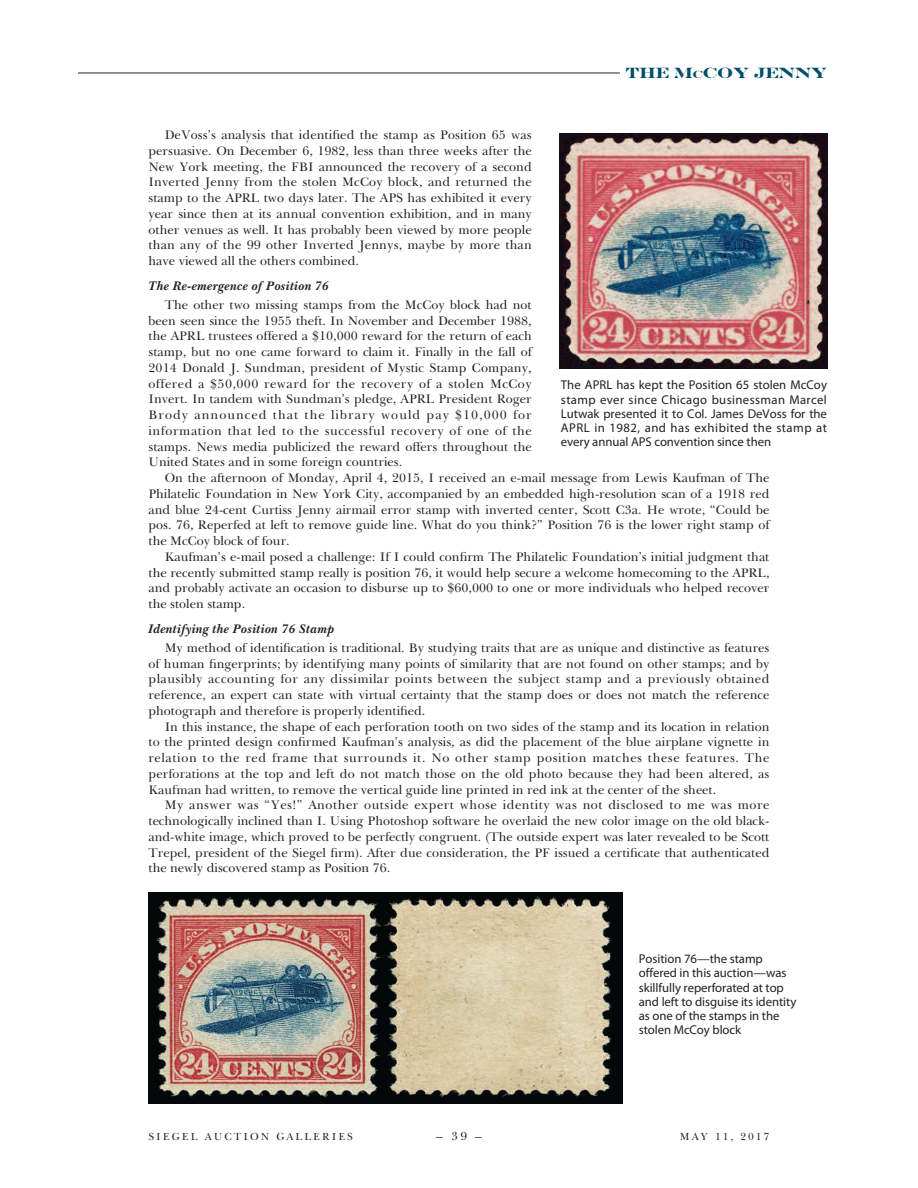
<style>
.page{position:relative;width:918px;height:1188px;background:#fff}
.page>*{position:absolute;margin:0;border:0;box-sizing:border-box;transform-origin:0 0}
.t1{font:700 15px "Engravers";letter-spacing:-.035em;color:#004e68}
.t2{font:12.75px/15.8px "Baskerville BT";color:#231f20;text-align:justify}
.t3{font:12.75px/14.2px "Myriad Pro";letter-spacing:-.005em;color:#231f20;text-align:justify}
.t4{font:italic 700 12.75px "Baskerville BT";color:#231f20}
.t5{font:12px "Baskerville BT";color:#231f20;scale:1.2 1}
.t6{font:10.5px "Baskerville BT";letter-spacing:.19em;color:#231f20}
.s1{font-size:10.5px}
</style>
<div class="page">
<hr style="left:78px;top:73px;width:542px;height:1px;background:#231f20">
<img style="left:559px;top:134px;width:268px;height:235px">
<img style="left:148px;top:892px;width:233px;height:212px">
<img style="left:381px;top:892px;width:241px;height:212px">
<p class="t1" style="left:625px;top:64px;width:204px">THE M<span class="s1">C</span>COY JENNY</p>
<p class="t2" style="left:148px;top:128px;width:385px;text-indent:16px">DeVoss’s analysis that identified the stamp as Position 65 was persuasive. On December 6, 1982, less than three weeks after the New York meeting, the FBI announced the recovery of a second Inverted Jenny from the stolen McCoy block, and returned the stamp to the APRL two days later. The APS has exhibited it every year since then at its annual convention exhibition, and in many other venues as well. It has probably been viewed by more people than any of the 99 other Inverted Jennys, maybe by more than have viewed all the others combined.</p>
<p class="t4" style="left:148px;top:281px;width:182px">The Re-emergence of Position 76</p>
<p class="t2" style="left:148px;top:298px;width:385px;text-indent:16px">The other two missing stamps from the McCoy block had not been seen since the 1955 theft. In November and December 1988, the APRL trustees offered a $10,000 reward for the return of each stamp, but no one came forward to claim it. Finally in the fall of 2014 Donald J. Sundman, president of Mystic Stamp Company, offered a $50,000 reward for the recovery of a stolen McCoy Invert. In tandem with Sundman’s pledge, APRL President Roger Brody announced that the library would pay $10,000 for information that led to the successful recovery of one of the stamps. News media publicized the reward offers throughout the United States and in some foreign countries.</p>
<p class="t2" style="left:148px;top:471px;width:623px;text-indent:16px">On the afternoon of Monday, April 4, 2015, I received an e-mail message from Lewis Kaufman of The Philatelic Foundation in New York City, accompanied by an embedded high-resolution scan of a 1918 red and blue 24-cent Curtiss Jenny airmail error stamp with inverted center, Scott C3a. He wrote, “Could be pos. 76, Reperfed at left to remove guide line. What do you think?” Position 76 is the lower right stamp of the McCoy block of four.</p>
<p class="t2" style="left:148px;top:550px;width:623px;text-indent:16px">Kaufman’s e-mail posed a challenge: If I could confirm The Philatelic Foundation’s initial judgment that the recently submitted stamp really is position 76, it would help secure a welcome homecoming to the APRL, and probably activate an occasion to disburse up to $60,000 to one or more individuals who helped recover the stolen stamp.</p>
<p class="t4" style="left:148px;top:624px;width:187px">Identifying the Position 76 Stamp</p>
<p class="t2" style="left:148px;top:641px;width:623px;text-indent:16px">My method of identification is traditional. By studying traits that are as unique and distinctive as features of human fingerprints; by identifying many points of similarity that are not found on other stamps; and by plausibly accounting for any dissimilar points between the subject stamp and a previously obtained reference, an expert can state with virtual certainty that the stamp does or does not match the reference photograph and therefore is properly identified.</p>
<p class="t2" style="left:148px;top:720px;width:623px;text-indent:16px">In this instance, the shape of each perforation tooth on two sides of the stamp and its location in relation to the printed design confirmed Kaufman’s analysis, as did the placement of the blue airplane vignette in relation to the red frame that surrounds it. No other stamp position matches these features. The perforations at the top and left do not match those on the old photo because they had been altered, as Kaufman had written, to remove the vertical guide line printed in red ink at the center of the sheet.</p>
<p class="t2" style="left:148px;top:799px;width:623px;text-indent:16px">My answer was “Yes!” Another outside expert whose identity was not disclosed to me was more technologically inclined than I. Using Photoshop software he overlaid the new color image on the old black&shy;and-white image, which proved to be perfectly congruent. (The outside expert was later revealed to be Scott Trepel, president of the Siegel firm). After due consideration, the PF issued a certificate that authenticated the newly discovered stamp as Position 76.</p>
<p class="t3" style="left:561px;top:379px;width:268px">The APRL has kept the Position 65 stolen McCoy stamp ever since Chicago businessman Marcel Lutwak presented it to Col. James DeVoss for the APRL in 1982, and has exhibited the stamp at every annual APS convention since then</p>
<p class="t3" style="left:639px;top:953px;width:159px;text-align:left">Position 76—the stamp offered in this auction—was skillfully reperforated at top and left to disguise its identity as one of the stamps in the stolen McCoy block</p>
<p class="t6" style="left:148px;top:1132px;width:206px">SIEGEL AUCTION GALLERIES</p>
<p class="t5" style="left:436px;top:1131px;width:40px">–39–</p>
<p class="t6" style="left:680px;top:1132px;width:91px">MAY 11, 2017</p>
</div>
